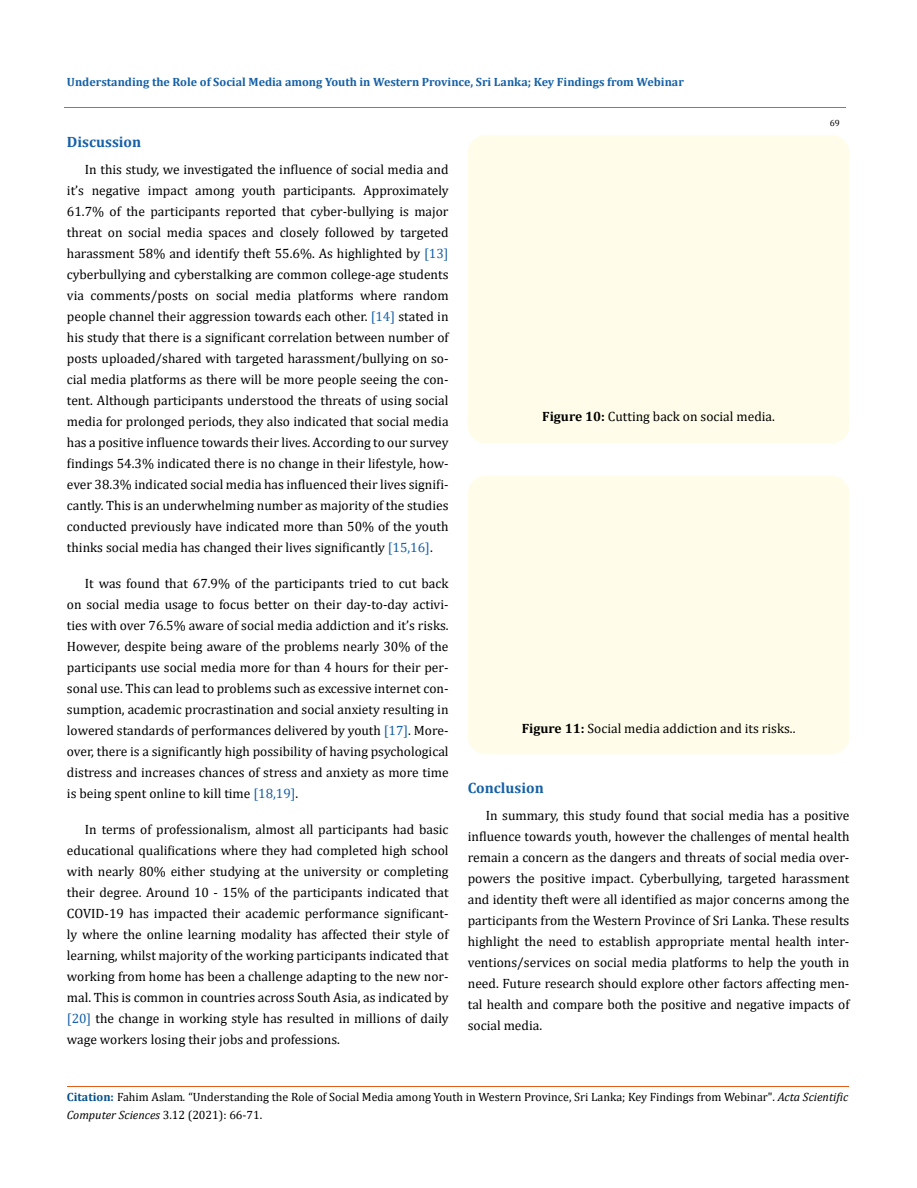
<style>
.page{position:relative;width:917px;height:1188px;background:#fff}
.page>*{position:absolute;margin:0;border:0;box-sizing:border-box;transform-origin:0 0}
.t1{font:700 15px "Cambria";color:#1560a6}
.t2{font:13.5px/21px "Cambria";color:#000;text-align:justify}
.t3{font:12px/18px "Cambria";color:#000}
.t4{font:700 12px "Cambria";color:#1560a6}
.t5{font:9px "Cambria";color:#000}
.s1{color:#1560a6}
.s2{font-weight:700}
.s3{font-weight:700;color:#035089}
.s4{font-style:italic}
</style>
<div class="page">
<div style="left:468px;top:135px;width:381px;height:308px;background:#fffde9;border-radius:18px"></div>
<div style="left:468px;top:476px;width:381px;height:278px;background:#fffde9;border-radius:18px"></div>
<hr style="left:64px;top:108px;width:781px;height:1px;background:#e05d1a">
<hr style="left:67px;top:1086px;width:781px;height:1px;background:#e05d1a">
<p class="t4" style="left:67px;top:73px;width:618px">Understanding the Role of Social Media among Youth in Western Province, Sri Lanka; Key Findings from Webinar</p>
<p class="t5" style="left:829px;top:118px;width:11px">69</p>
<p class="t1" style="left:67px;top:131px;width:76px">Discussion</p>
<p class="t2" style="left:67px;top:158px;width:383px;text-indent:18px">In this study, we investigated the influence of social media and it’s negative impact among youth participants. Approximately 61.7% of the participants reported that cyber-bullying is major threat on social media spaces and closely followed by targeted harassment 58% and identify theft 55.6%. As highlighted by <span class="s1">[13] </span>cyberbullying and cyberstalking are common college-age students via comments/posts on social media platforms where random people channel their aggression towards each other. <span class="s1">[14]</span> stated in his study that there is a significant correlation between number of posts uploaded/shared with targeted harassment/bullying on so&shy;cial media platforms as there will be more people seeing the con&shy;tent. Although participants understood the threats of using social media for prolonged periods, they also indicated that social media has a positive influence towards their lives. According to our survey findings 54.3% indicated there is no change in their lifestyle, how&shy;ever 38.3% indicated social media has influenced their lives signifi&shy;cantly. This is an underwhelming number as majority of the studies conducted previously have indicated more than 50% of the youth thinks social media has changed their lives significantly <span class="s1">[15,16]</span>.</p>
<p class="t2" style="left:67px;top:572px;width:383px;text-indent:18px">It was found that 67.9% of the participants tried to cut back on social media usage to focus better on their day-to-day activi&shy;ties with over 76.5% aware of social media addiction and it’s risks.<br>However, despite being aware of the problems nearly 30% of the participants use social media more for than 4 hours for their per&shy;sonal use. This can lead to problems such as excessive internet con&shy;sumption, academic procrastination and social anxiety resulting in lowered standards of performances delivered by youth <span class="s1">[17]</span>. More&shy;over, there is a significantly high possibility of having psychological distress and increases chances of stress and anxiety as more time is being spent online to kill time <span class="s1">[18,19]</span>.</p>
<p class="t2" style="left:67px;top:819px;width:383px;text-indent:18px">In terms of professionalism, almost all participants had basic educational qualifications where they had completed high school with nearly 80% either studying at the university or completing their degree. Around 10 - 15% of the participants indicated that COVID-19 has impacted their academic performance significant&shy;ly where the online learning modality has affected their style of learning, whilst majority of the working participants indicated that working from home has been a challenge adapting to the new nor&shy;mal. This is common in countries across South Asia, as indicated by <span class="s1">[20]</span> the change in working style has resulted in millions of daily wage workers losing their jobs and professions.</p>
<p class="t2" style="left:542px;top:406px;width:234px"><span class="s2">Figure 10:</span> Cutting back on social media.</p>
<p class="t2" style="left:522px;top:718px;width:275px"><span class="s2">Figure 11:</span> Social media addiction and its risks..</p>
<p class="t1" style="left:468px;top:777px;width:77px">Conclusion</p>
<p class="t2" style="left:468px;top:805px;width:383px;text-indent:18px">In summary, this study found that social media has a positive influence towards youth, however the challenges of mental health remain a concern as the dangers and threats of social media over&shy;powers the positive impact. Cyberbullying, targeted harassment and identity theft were all identified as major concerns among the participants from the Western Province of Sri Lanka. These results highlight the need to establish appropriate mental health inter&shy;ventions/services on social media platforms to help the youth in need. Future research should explore other factors affecting men&shy;tal health and compare both the positive and negative impacts of social media.</p>
<p class="t3" style="left:67px;top:1088px;width:783px"><span class="s3">Citation:</span> Fahim Aslam<span class="s4">.</span> “Understanding the Role of Social Media among Youth in Western Province, Sri Lanka; Key Findings from Webinar". <span class="s4">Acta Scientific<br>Computer Sciences</span> 3.12 (2021): 66-71.</p>
</div>
